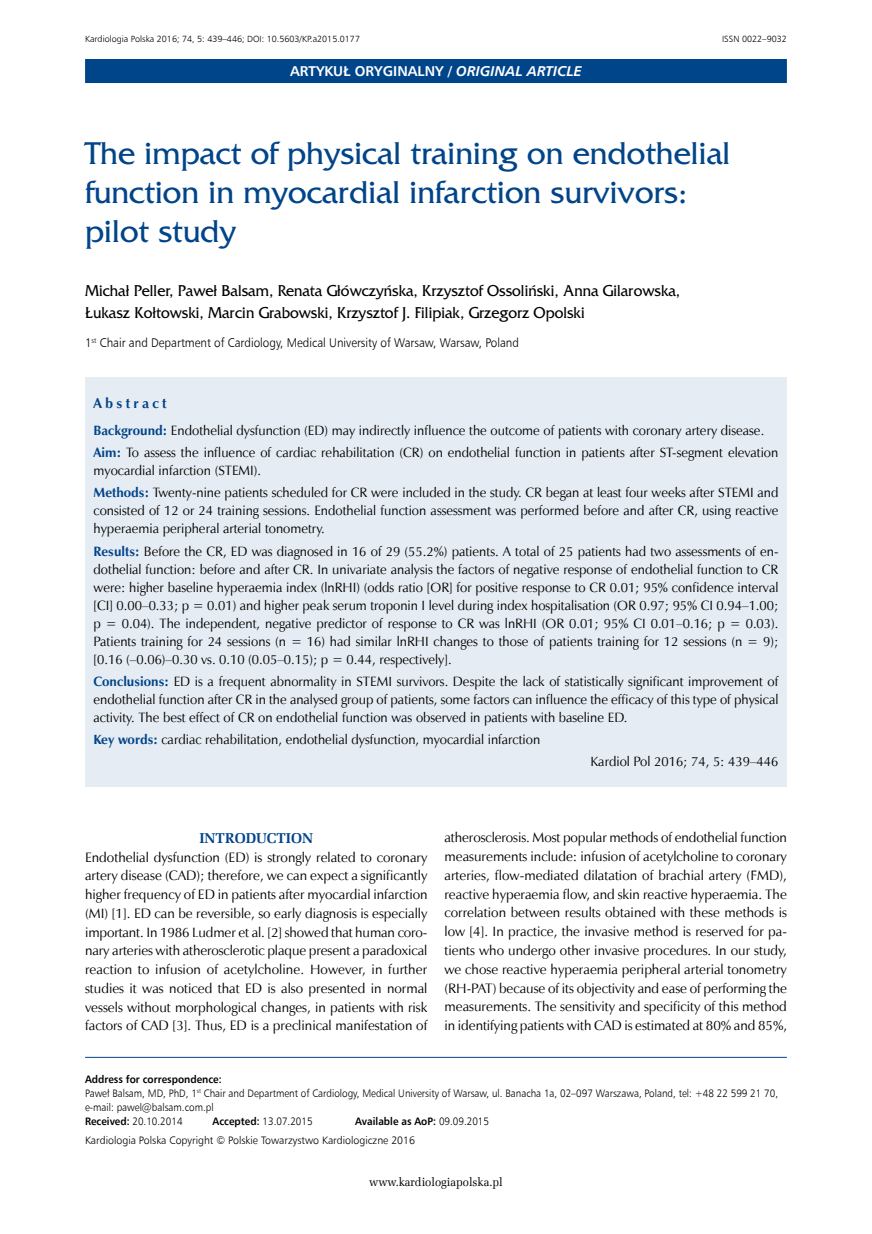
<style>
.page{position:relative;width:872px;height:1234px;background:#fff}
.page>*{position:absolute;margin:0;border:0;box-sizing:border-box;transform-origin:0 0}
.t1{font:33px/39px "France";color:#004489}
.t2{font:16.5px/22.5px "France";color:#000;scale:.94 1}
.t3{font:700 14.25px "Humnst 777 EU";color:#fff}
.t4{font:700 14.25px "Zapf Ellipt EU";color:#004489}
.t5{font:700 14.25px "Zapf Humnst EU";letter-spacing:.23em;color:#004489}
.t6{font:13.65px/18.8px "Zapf Humnst EU";color:#000;text-align:justify}
.t7{font:13.5px/18px "Zapf Humnst EU";color:#000}
.t8{font:12.6px "Humnst 777 Lt EU";color:#000;scale:.93 1}
.t9{font:12px "Zapf Ellipt EU";color:#000;scale:.95 1}
.t10{font:10.8px/14.2px "Humnst 777 Lt EU";color:#000;scale:.92 1}
.t11{font:10.8px "Humnst 777 Lt EU";color:#000}
.t12{font:700 10.8px "Humnst 777 EU";color:#000;scale:.92 1}
.t13{font:9px "Humnst 777 Lt EU";color:#000}
.s1{font-style:italic}
.s2{font-weight:700;color:#004489}
.s3{font-family:"Humnst 777 EU";font-weight:700}
.s4{font-family:"Humnst 777 Lt EU";font-weight:400}
</style>
<div class="page">
<div style="left:85px;top:59px;width:702px;height:24px;background:#004489"></div>
<div style="left:85px;top:377px;width:702px;height:410px;background:#e6ecf3"></div>
<hr style="left:85px;top:1056px;width:702px;height:1px;background:#004489">
<p class="t13" style="left:85px;top:33px;width:276px">Kardiologia Polska 2016; 74, 5: 439–446; DOI: 10.5603/KP.a2015.0177</p>
<p class="t13" style="left:722px;top:33px;width:66px">ISSN 0022–9032</p>
<p class="t3" style="left:290px;top:62px;width:293px">ARTYKUŁ ORYGINALNy / <span class="s1">ORIGINAL ARTICLE</span></p>
<h1 class="t1" style="left:85px;top:134px;width:647px">The impact of physical training on endothelial function in myocardial infarction survivors: pilot study</h1>
<p class="t2" style="left:85px;top:279px;width:634px">Michał Peller, Paweł Balsam, Renata Główczyńska, Krzysztof Ossoliński, Anna Gilarowska,<br>Łukasz Kołtowski, Marcin Grabowski, Krzysztof J. Filipiak, Grzegorz Opolski</p>
<p class="t8" style="left:85px;top:335px;width:468px">1<sup>st</sup> Chair and Department of Cardiology, Medical University of Warsaw, Warsaw, Poland</p>
<p class="t5" style="left:94px;top:394px;width:75px">Abstract</p>
<p class="t7" style="left:94px;top:419px;width:686px;line-height:22.2px"><span class="s2">Background:</span> Endothelial dysfunction (ED) may indirectly influence the outcome of patients with coronary artery disease.<br><span class="s2">Aim:</span> To assess the influence of cardiac rehabilitation (CR) on endothelial function in patients after ST-segment elevation</p>
<p class="t7" style="left:94px;top:459px;width:686px;line-height:22.4px">myocardial infarction (STEMI).<br><span class="s2">Methods:</span> Twenty-nine patients scheduled for CR were included in the study. CR began at least four weeks after STEMI and</p>
<p class="t7" style="left:94px;top:501px;width:686px">consisted of 12 or 24 training sessions. Endothelial function assessment was performed before and after CR, using reactive hyperaemia peripheral arterial tonometry.</p>
<p class="t7" style="left:94px;top:542px;width:686px;text-align:justify"><span class="s2">Results:</span> Before the CR, ED was diagnosed in 16 of 29 (55.2%) patients. A total of 25 patients had two assessments of en&shy;dothelial function: before and after CR. In univariate analysis the factors of negative response of endothelial function to CR were: higher baseline hyperaemia index (lnRHI) (odds ratio [OR] for positive response to CR 0.01; 95% confidence interval [CI] 0.00–0.33; p = 0.01) and higher peak serum troponin I level during index hospitalisation (OR 0.97; 95% CI 0.94–1.00; p = 0.04). The independent, negative predictor of response to CR was lnRHI (OR 0.01; 95% CI 0.01–0.16; p = 0.03).<br>Patients training for 24 sessions (n = 16) had similar lnRHI changes to those of patients training for 12 sessions (n = 9); [0.16 (–0.06)–0.30 vs. 0.10 (0.05–0.15); p = 0.44, respectively].</p>
<p class="t7" style="left:94px;top:672px;width:686px;text-align:justify"><span class="s2">Conclusions:</span> ED is a frequent abnormality in STEMI survivors. Despite the lack of statistically significant improvement of endothelial function after CR in the analysed group of patients, some factors can influence the efficacy of this type of physical activity. The best effect of CR on endothelial function was observed in patients with baseline ED.</p>
<p class="t7" style="left:94px;top:730px;width:448px"><span class="s2">Key words:</span> cardiac rehabilitation, endothelial dysfunction, myocardial infarction</p>
<p class="t7" style="left:590px;top:752px;width:189px">Kardiol Pol 2016; 74, 5: 439–446</p>
<p class="t4" style="left:199px;top:828px;width:115px">INTRODUCTION</p>
<p class="t6" style="left:85px;top:847px;width:344px">Endothelial dysfunction (ED) is strongly related to coronary artery disease (CAD); therefore, we can expect a significantly higher frequency of ED in patients after myocardial infarction (MI) [1]. ED can be reversible, so early diagnosis is especially important. In 1986 Ludmer et al. [2] showed that human coro&shy;nary arteries with atherosclerotic plaque present a paradoxical reaction to infusion of acetylcholine. However, in further studies it was noticed that ED is also presented in normal vessels without morphological changes, in patients with risk factors of CAD [3]. Thus, ED is a preclinical manifestation of</p>
<p class="t6" style="left:444px;top:828px;width:344px">atherosclerosis. Most popular methods of endothelial function measurements include: infusion of acetylcholine to coronary arteries, flow-mediated dilatation of brachial artery (FMD), reactive hyperaemia flow, and skin reactive hyperaemia. The correlation between results obtained with these methods is low [4]. In practice, the invasive method is reserved for pa&shy;tients who undergo other invasive procedures. In our study, we chose reactive hyperaemia peripheral arterial tonometry (RH-PAT) because of its objectivity and ease of performing the measurements. The sensitivity and specificity of this method in identifying patients with CAD is estimated at 80% and 85%,</p>
<p class="t12" style="left:85px;top:1071px;width:150px">Address for correspondence:</p>
<p class="t10" style="left:85px;top:1085px;width:755px">Paweł Balsam, MD, PhD, 1<sup>st</sup> Chair and Department of Cardiology, Medical University of Warsaw, ul. Banacha 1a, 02–097 Warszawa, Poland, tel: +48 22 599 21 70, e-mail: pawel@balsam.com.pl<br><span class="s3">Received:</span> 20.10.2014</p>
<p class="t10" style="left:213px;top:1113px;width:110px"><span class="s3">Accepted:</span> 13.07.2015</p>
<p class="t12" style="left:355px;top:1114px;width:147px">Available as AoP: <span class="s4">09.09.2015</span></p>
<p class="t11" style="left:85px;top:1133px;width:331px">Kardiologia Polska Copyright © Polskie Towarzystwo Kardiologiczne 2016</p>
<p class="t9" style="left:369px;top:1174px;width:142px">www.kardiologiapolska.pl</p>
</div>
